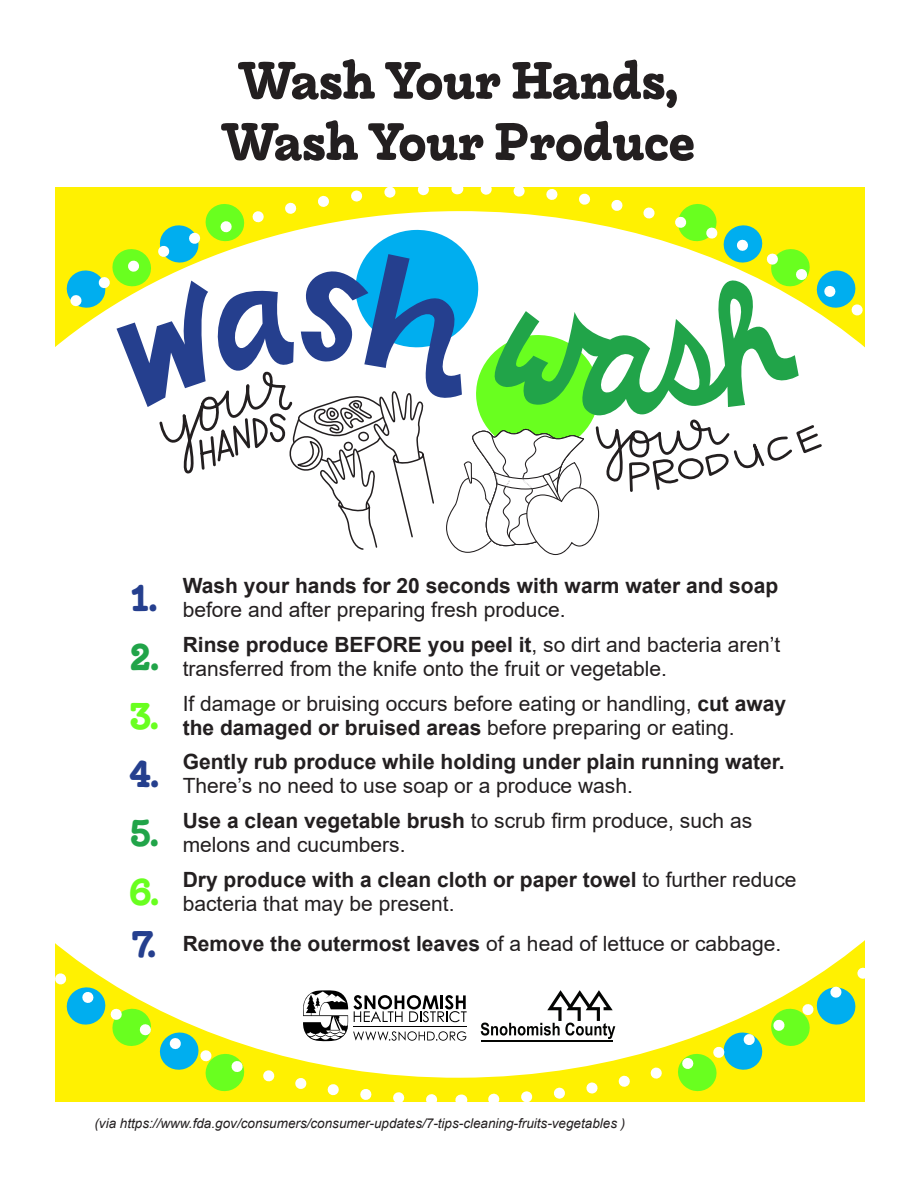
<style>
.page{position:relative;width:918px;height:1188px;background:#fff}
.page>*{position:absolute;margin:0;border:0;box-sizing:border-box;transform-origin:0 0}
.t1{font:700 51px "Liebe Ruth";color:#231f20}
.t2{font:700 36px "Liebe Ruth";color:#253f8e}
.t3{font:700 36px "Liebe Ruth";color:#21a449}
.t4{font:700 36px "Liebe Ruth";color:#69ff1f}
.t5{font:21px/24px "Arial";color:#231f20}
.t6{font:700 21px/24px "Arial";color:#231f20}
.t7{font:italic 13.5px "Arial";color:#231f20}
.s1{font-weight:400}
.s2{font-weight:700}
</style>
<div class="page">
<svg style="left:482px;top:940px;width:383px;height:162px"></svg>
<svg style="left:462px;top:187px;width:403px;height:161px"></svg>
<div style="left:55px;top:187px;width:380px;height:160px;background:#fff101"></div>
<svg style="left:55px;top:943px;width:401px;height:159px"></svg>
<svg style="left:634px;top:259px;width:190px;height:231px"></svg>
<svg style="left:634px;top:272px;width:165px;height:151px"></svg>
<svg style="left:676px;top:202px;width:182px;height:137px"></svg>
<svg style="left:303px;top:990px;width:164px;height:52px"></svg>
<hr style="left:481px;top:1040px;width:132px;height:2px;background:#040503">
<svg style="left:481px;top:990px;width:134px;height:49px"></svg>
<svg style="left:64px;top:202px;width:570px;height:354px"></svg>
<p class="t1" style="left:240px;top:51px;width:439px">Wash Your Hands,</p>
<p class="t1" style="left:223px;top:112px;width:473px">Wash Your Produce</p>
<p class="t2" style="left:131px;top:578px;width:28px">1.</p>
<p class="t6" style="left:183px;top:574px;width:597px">Wash your hands for 20 seconds with warm water and soap <span class="s1">before and after preparing fresh produce.</span></p>
<p class="t3" style="left:129px;top:636px;width:31px">2.</p>
<p class="t5" style="left:183px;top:632px;width:599px"><span class="s2">Rinse produce BEFORE you peel it</span>, so dirt and bacteria aren’t transferred from the knife onto the fruit or vegetable.</p>
<p class="t4" style="left:130px;top:695px;width:31px">3.</p>
<p class="t5" style="left:183px;top:691px;width:605px">If damage or bruising occurs before eating or handling, <span class="s2">cut away the damaged or bruised areas</span> before preparing or eating.</p>
<p class="t2" style="left:129px;top:754px;width:31px">4.</p>
<p class="t6" style="left:183px;top:750px;width:604px">Gently rub produce while holding under plain running water.<br><span class="s1">There’s no need to use soap or a produce wash.</span></p>
<p class="t3" style="left:130px;top:813px;width:31px">5.</p>
<p class="t5" style="left:183px;top:809px;width:571px"><span class="s2">Use a clean vegetable brush</span> to scrub firm produce, such as melons and cucumbers.</p>
<p class="t4" style="left:129px;top:871px;width:31px">6.</p>
<p class="t5" style="left:183px;top:867px;width:615px"><span class="s2">Dry produce with a clean cloth or paper towel</span> to further reduce bacteria that may be present.</p>
<p class="t2" style="left:132px;top:924px;width:25px">7.</p>
<p class="t5" style="left:183px;top:932px;width:600px"><span class="s2">Remove the outermost leaves</span> of a head of lettuce or cabbage.</p>
<p class="t7" style="left:94px;top:1114px;width:532px">(via https://www.fda.gov/consumers/consumer-updates/7-tips-cleaning-fruits-vegetables )</p>
</div>
